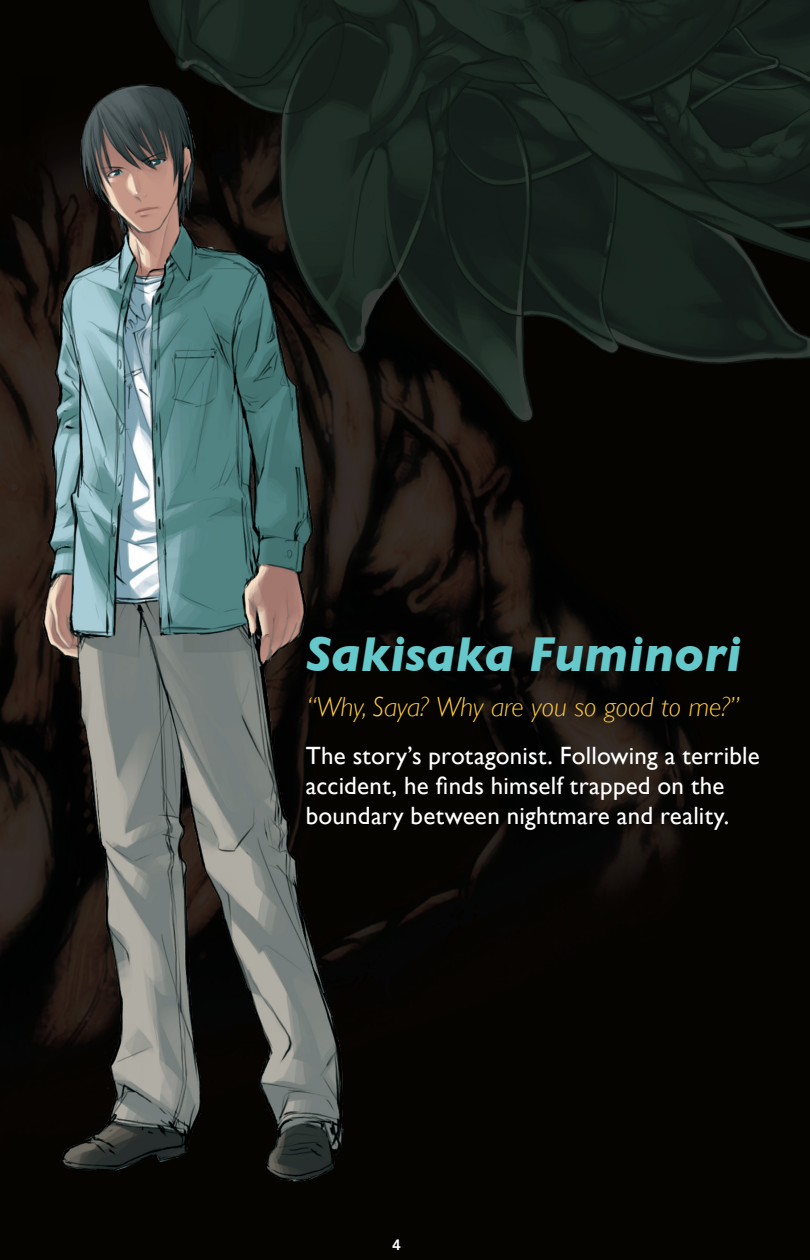
<style>
.page{position:relative;width:810px;height:1260px;background:#fff}
.page>*{position:absolute;margin:0;border:0;box-sizing:border-box;transform-origin:0 0}
.Small_text_XC2{font:italic 700 50px "Gill Sans";color:#65c8ca}
.Small_text_XC2-2{font:italic 300 27.5px "Gill Sans";color:#fecc39}
.Small_text_XC2-3{font:25px/30px "Gill Sans";letter-spacing:.01em;color:#fff}
.t1{font:800 15px "Avenir";color:#fff}
</style>
<div class="page">
<img style="left:0;top:0;width:810px;height:1260px">
<img style="left:21px;top:79px;width:327px;height:1102px">
<p class="Small_text_XC2" style="left:306px;top:625px;width:437px">Sakisaka Fuminori</p>
<p class="Small_text_XC2-2" style="left:306px;top:692px;width:436px">“Why, Saya? Why are you so good to me?”</p>
<p class="Small_text_XC2-3" style="left:306px;top:740px;width:455px">The story’s protagonist. Following a terrible accident, he finds himself trapped on the boundary between nightmare and reality.</p>
<p class="t1" style="left:392px;top:1231px;width:10px">4</p>
</div>
